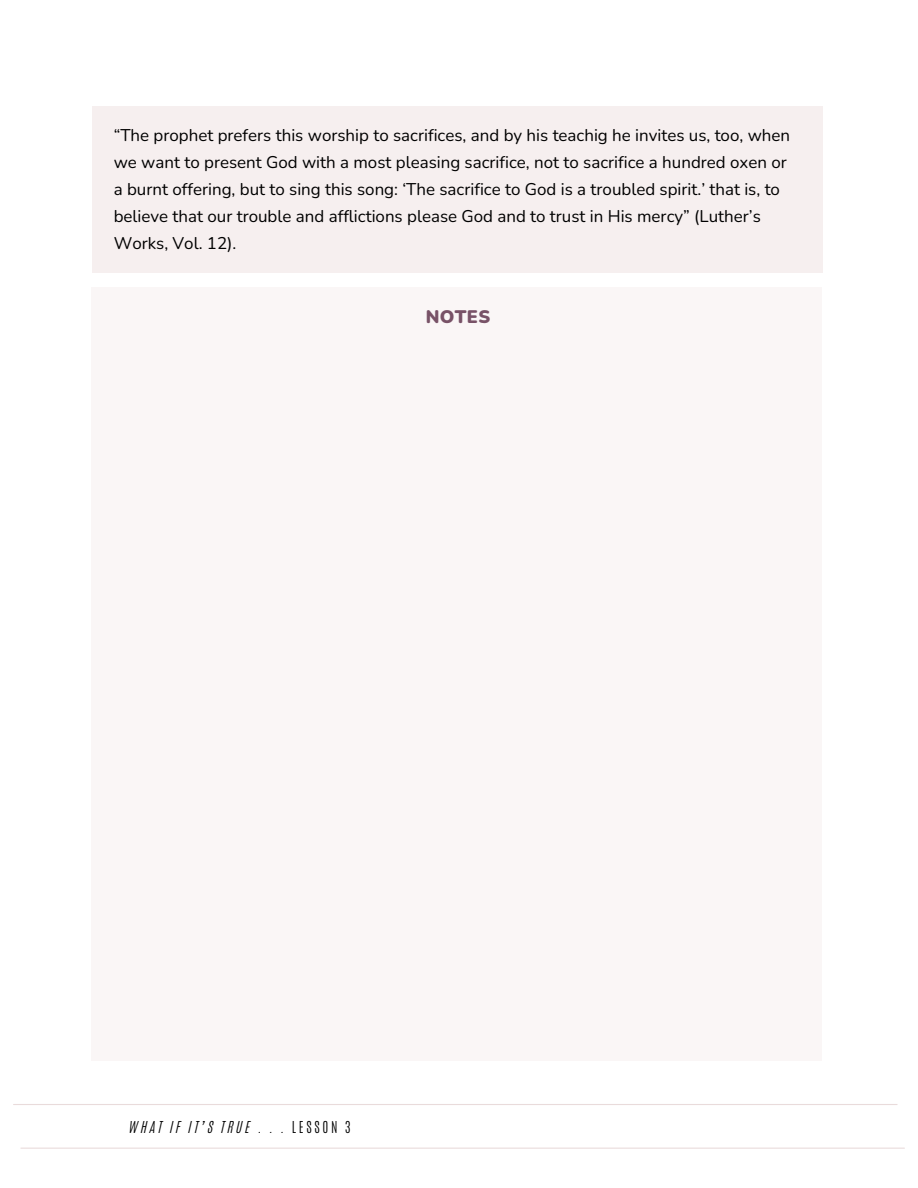
<style>
.page{position:relative;width:918px;height:1188px;background:#fff}
.page>*{position:absolute;margin:0;border:0;box-sizing:border-box;transform-origin:0 0}
.t1{font:900 18.15px "Nunito";letter-spacing:.02em;color:#785267}
.t2{font:16.95px/27px "Nunito";color:#000}
.t3{font:13.65px "CA Generated";letter-spacing:.2em;color:#000}
.s1{font-family:"Antonio";font-weight:300}
</style>
<div class="page">
<hr style="left:21px;top:1148px;width:883px;height:1px;background:#e9dbdb">
<hr style="left:14px;top:1104px;width:883px;height:1px;background:#e9dbdb">
<div style="left:91px;top:287px;width:731px;height:773px;background:#f8f3f3"></div>
<div style="left:92px;top:107px;width:730px;height:166px;background:#f2e9e9"></div>
<p class="t2" style="left:114px;top:122px;width:678px">“The prophet prefers this worship to sacrifices, and by his teachig he invites us, too, when we want to present God with a most pleasing sacrifice, not to sacrifice a hundred oxen or a burnt offering, but to sing this song: ‘The sacrifice to God is a troubled spirit.’ that is, to believe that our trouble and afflictions please God and to trust in His mercy” (Luther’s Works, Vol. 12).</p>
<h1 class="t1" style="left:426px;top:304px;width:66px">NOTES</h1>
<p class="t3" style="left:129px;top:1117px;width:223px">WHAT IF IT’S TRUE . . . <span class="s1">LESSON 3</span></p>
</div>
